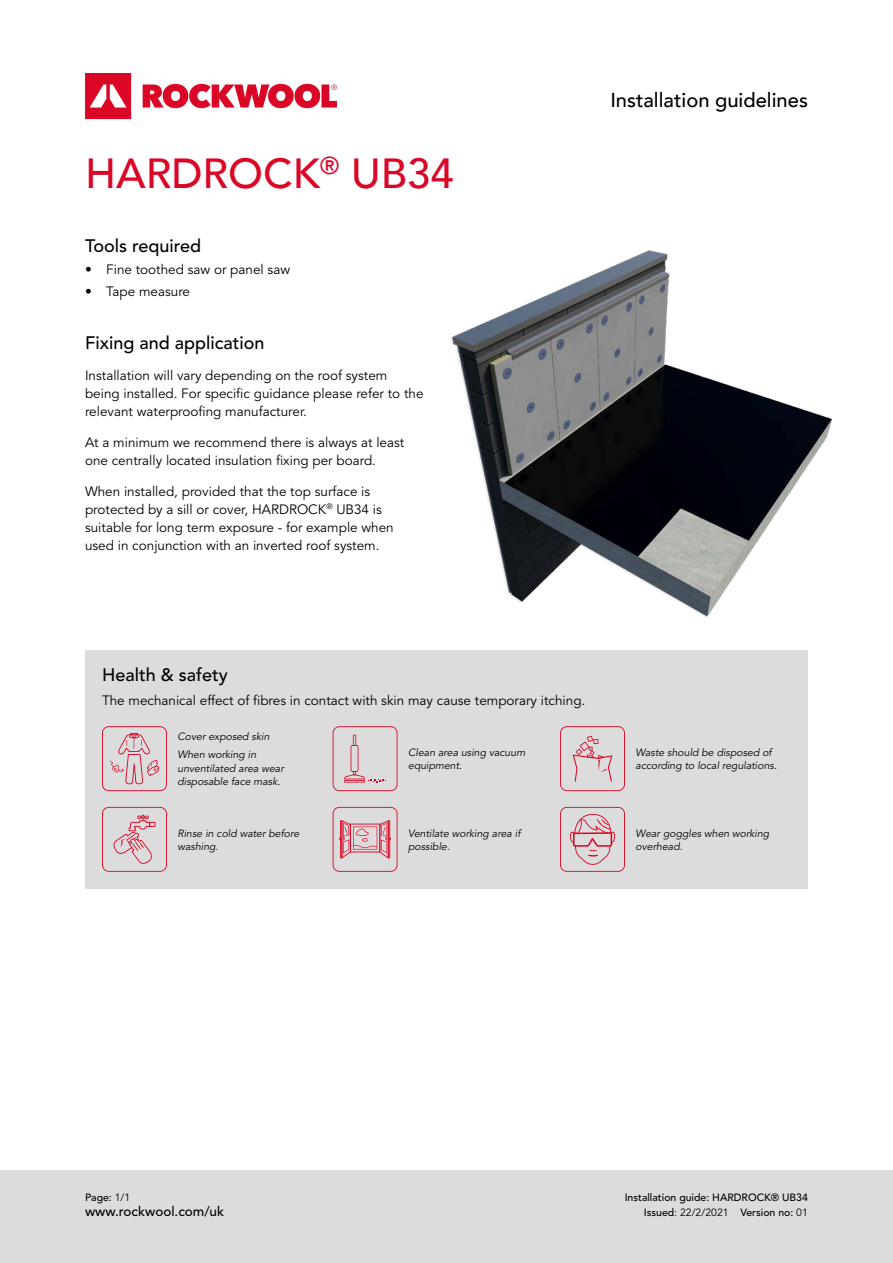
<style>
.page{position:relative;width:893px;height:1263px;background:#fff}
.page>*{position:absolute;margin:0;border:0;box-sizing:border-box;transform-origin:0 0}
.t1{font:500 42px "Avenir";color:#db0626}
.t2{font:500 20.1px "Avenir";color:#000}
.t3{font:500 18px "Avenir LT Std";color:#000}
.t4{font:13.5px/18px "Avenir LT Std";color:#000}
.t5{font:500 13.5px "Avenir LT Std";color:#000}
.t6{font:italic 10.5px/13.5px "Avenir LT Std";color:#000}
.t7{font:500 10.5px/15px "Avenir LT Std";color:#000;text-align:right}
.s1{font-weight:400}
</style>
<div class="page">
<div style="left:0;top:1170px;width:893px;height:93px;background:#dddcdc"></div>
<svg style="left:85px;top:73px;width:46px;height:46px"></svg>
<svg style="left:143px;top:84px;width:194px;height:24px"></svg>
<img style="left:451px;top:250px;width:381px;height:367px">
<div style="left:85px;top:651px;width:723px;height:238px;background:#dddcdc"></div>
<svg style="left:102px;top:726px;width:65px;height:65px"></svg>
<svg style="left:333px;top:726px;width:64px;height:65px"></svg>
<svg style="left:560px;top:726px;width:65px;height:65px"></svg>
<svg style="left:102px;top:807px;width:65px;height:65px"></svg>
<svg style="left:333px;top:807px;width:64px;height:65px"></svg>
<svg style="left:560px;top:807px;width:65px;height:65px"></svg>
<h1 class="t1" style="left:85px;top:137px;width:370px">HARDROCK<sup>®</sup> UB34</h1>
<h3 class="t3" style="left:85px;top:235px;width:118px">Tools required</h3>
<p class="t4" style="left:85px;top:261px;width:207px">• Fine toothed saw or panel saw</p>
<p class="t4" style="left:85px;top:283px;width:107px">• Tape measure</p>
<h3 class="t3" style="left:85px;top:333px;width:181px">Fixing and application</h3>
<p class="t4" style="left:85px;top:367px;width:340px">Installation will vary depending on the roof system being installed. For specific guidance please refer to the relevant waterproofing manufacturer.</p>
<p class="t4" style="left:85px;top:434px;width:321px">At a minimum we recommend there is always at least one centrally located insulation fixing per board.</p>
<p class="t4" style="left:85px;top:482px;width:310px">When installed, provided that the top surface is protected by a sill or cover, HARDROCK<sup>®</sup> UB34 is suitable for long term exposure - for example when used in conjunction with an inverted roof system.</p>
<h2 class="t2" style="left:610px;top:83px;width:199px">Installation guidelines</h2>
<h3 class="t3" style="left:102px;top:665px;width:127px">Health &amp; safety</h3>
<p class="t4" style="left:102px;top:691px;width:485px">The mechanical effect of fibres in contact with skin may cause temporary itching.</p>
<p class="t6" style="left:178px;top:728px;width:94px;line-height:17.7px">Cover exposed skin<br>When working in</p>
<p class="t6" style="left:178px;top:761px;width:108px">unventilated area wear disposable face mask.</p>
<p class="t6" style="left:178px;top:826px;width:123px">Rinse in cold water before washing.</p>
<p class="t6" style="left:408px;top:746px;width:119px">Clean area using vacuum equipment.</p>
<p class="t6" style="left:408px;top:826px;width:114px">Ventilate working area if possible.</p>
<p class="t6" style="left:636px;top:746px;width:143px">Waste should be disposed of according to local regulations.</p>
<p class="t6" style="left:636px;top:826px;width:135px">Wear goggles when working overhead.</p>
<p class="t7" style="left:85px;top:1190px;width:47px">Page: <span class="s1">1/1</span></p>
<p class="t5" style="left:85px;top:1203px;width:141px">www.rockwool.com/uk</p>
<p class="t7" style="left:625px;top:1190px;width:185px">Installation guide: HARDROCK® UB34<br>Issued<span class="s1">: 22/2/2021</span> Version no: <span class="s1">01</span></p>
</div>
